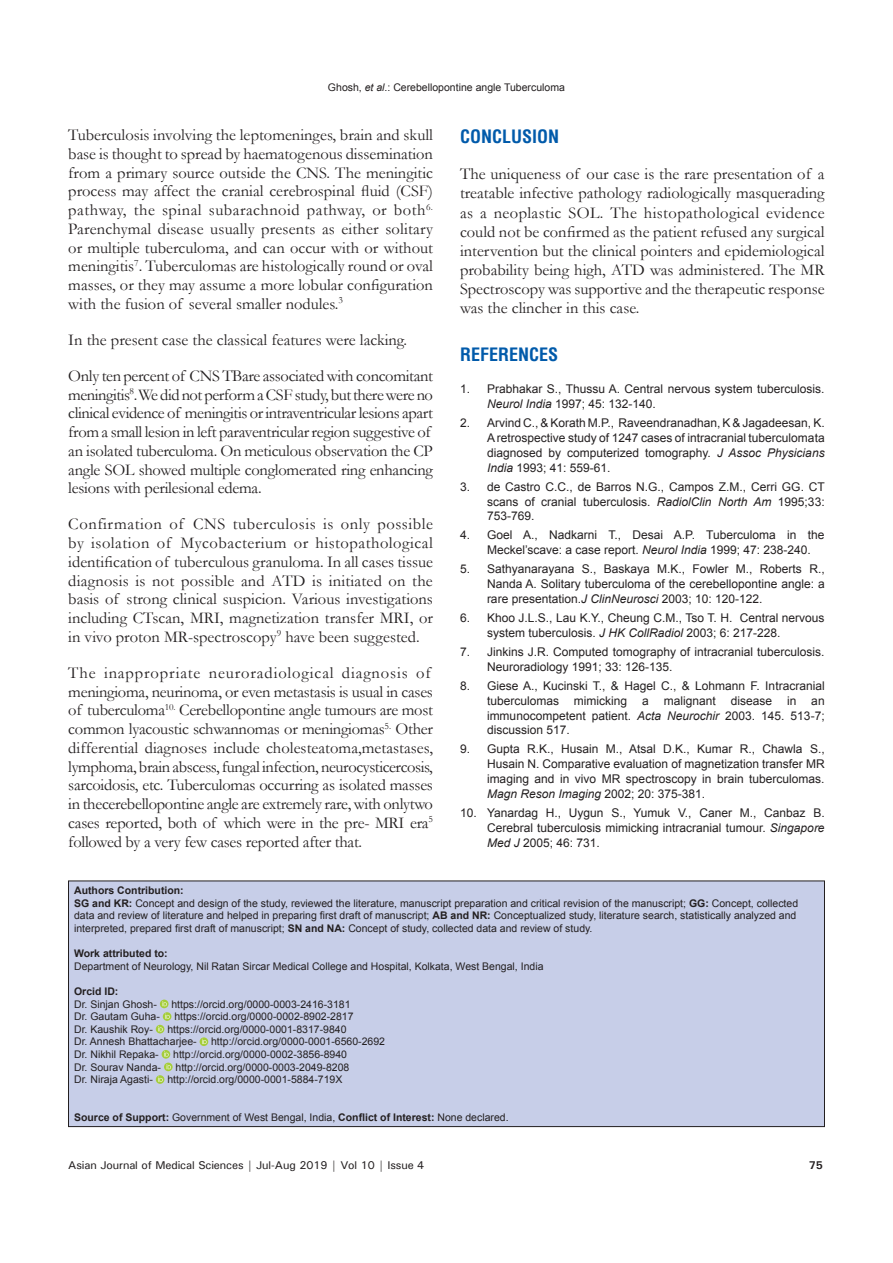
<style>
.page{position:relative;width:893px;height:1263px;background:#fff}
.page>*{position:absolute;margin:0;border:0;box-sizing:border-box;transform-origin:0 0}
.t1{font:700 condensed 18px "Helvetica";color:#015aaa}
.TX{font:16.5px/18.8px "Garamond";letter-spacing:-.015em;color:#231f20;text-align:justify}
.REF{font:12px/14.9px "Arial";color:#231f20;text-align:justify}
.t2{font:500 11.25px "Univers";letter-spacing:-.01em;color:#231f20}
.t3{font:700 11.25px "Univers";color:#231f20}
.SRC{font:10.5px/12.6px "Arial";color:#231f20}
.SRC-2{font:700 10.5px "Arial";color:#231f20}
.s1{font-style:italic}
.s2{font-weight:700}
</style>
<div class="page">
<div style="left:68px;top:881px;width:756px;height:245px;background:#c7cee8"></div>
<svg style="left:160px;top:999px;width:9px;height:9px"></svg>
<svg style="left:163px;top:1001px;width:4px;height:5px"></svg>
<svg style="left:163px;top:1012px;width:8px;height:9px"></svg>
<svg style="left:165px;top:1013px;width:5px;height:6px"></svg>
<svg style="left:156px;top:1025px;width:8px;height:8px"></svg>
<svg style="left:158px;top:1026px;width:5px;height:5px"></svg>
<svg style="left:200px;top:1037px;width:8px;height:9px"></svg>
<svg style="left:202px;top:1039px;width:5px;height:5px"></svg>
<svg style="left:162px;top:1050px;width:8px;height:9px"></svg>
<svg style="left:164px;top:1051px;width:5px;height:6px"></svg>
<svg style="left:164px;top:1062px;width:9px;height:9px"></svg>
<svg style="left:167px;top:1064px;width:4px;height:5px"></svg>
<svg style="left:156px;top:1075px;width:8px;height:9px"></svg>
<svg style="left:158px;top:1076px;width:5px;height:6px"></svg>
<div style="left:68px;top:881px;width:757px;height:246px;border:1px solid #231f20"></div>
<p class="SRC" style="left:328px;top:81px;width:238px">Ghosh, <span class="s1">et al</span>.: Cerebellopontine angle Tuberculoma</p>
<p class="TX" style="left:68px;top:125px;width:366px">Tuberculosis involving the leptomeninges, brain and skull base is thought to spread by haematogenous dissemination from a primary source outside the CNS. The meningitic process may affect the cranial cerebrospinal fluid (CSF) pathway, the spinal subarachnoid pathway, or both<sup>6.<br></sup>Parenchymal disease usually presents as either solitary or multiple tuberculoma, and can occur with or without meningitis<sup>7</sup>. Tuberculomas are histologically round or oval masses, or they may assume a more lobular configuration with the fusion of several smaller nodules.<sup>3</sup></p>
<p class="TX" style="left:68px;top:330px;width:340px">In the present case the classical features were lacking.</p>
<p class="TX" style="left:68px;top:366px;width:366px;text-align:left">Only ten percent of CNS TBare associated with concomitant meningitis<sup>8</sup>.We did not perform a CSF study, but there were no clinical evidence of meningitis or intraventricular lesions apart from a small lesion in left paraventricular region suggestive of an isolated tuberculoma. On meticulous observation the CP angle SOL showed multiple conglomerated ring enhancing lesions with perilesional edema.</p>
<p class="TX" style="left:68px;top:514px;width:366px">Confirmation of CNS tuberculosis is only possible by isolation of Mycobacterium or histopathological identification of tuberculous granuloma. In all cases tissue diagnosis is not possible and ATD is initiated on the basis of strong clinical suspicion. Various investigations including CTscan, MRI, magnetization transfer MRI, or in vivo proton MR-spectroscopy<sup>9</sup> have been suggested.</p>
<p class="TX" style="left:68px;top:663px;width:366px;text-align:left">The inappropriate neuroradiological diagnosis of meningioma, neurinoma, or even metastasis is usual in cases of tuberculoma<sup>10.</sup> Cerebellopontine angle tumours are most common lyacoustic schwannomas or meningiomas<sup>5.</sup> Other differential diagnoses include cholesteatoma,metastases, lymphoma, brain abscess, fungal infection, neurocysticercosis, sarcoidosis, etc. Tuberculomas occurring as isolated masses in thecerebellopontine angle are extremely rare, with onlytwo cases reported, both of which were in the pre- MRI era<sup>5 </sup>followed by a very few cases reported after that.</p>
<h1 class="t1" style="left:460px;top:124px;width:101px">CONCLUSION</h1>
<p class="TX" style="left:460px;top:164px;width:366px;line-height:19.2px">The uniqueness of our case is the rare presentation of a treatable infective pathology radiologically masquerading as a neoplastic SOL. The histopathological evidence could not be confirmed as the patient refused any surgical intervention but the clinical pointers and epidemiological probability being high, ATD was administered. The MR Spectroscopy was supportive and the therapeutic response was the clincher in this case.</p>
<h1 class="t1" style="left:460px;top:343px;width:100px">REFERENCES</h1>
<p class="REF" style="left:487px;top:382px;width:339px;text-indent:-27px">1. Prabhakar S., Thussu A. Central nervous system tuberculosis.<br><span class="s1">Neurol India</span> 1997; 45: 132-140.</p>
<p class="REF" style="left:487px;top:415px;width:339px;text-indent:-27px">2. Arvind C., &amp; Korath M.P., Raveendranadhan, K &amp; Jagadeesan, K.<br>A retrospective study of 1247 cases of intracranial tuberculomata diagnosed by computerized tomography. <span class="s1">J Assoc Physicians India</span> 1993; 41: 559-61.</p>
<p class="REF" style="left:487px;top:479px;width:339px;text-indent:-27px">3. de Castro C.C., de Barros N.G., Campos Z.M., Cerri GG. CT scans of cranial tuberculosis. <span class="s1">RadiolClin North Am</span> 1995;33:<br>753-769.</p>
<p class="REF" style="left:487px;top:528px;width:339px;text-indent:-27px">4. Goel A., Nadkarni T., Desai A.P. Tuberculoma in the<br>Meckel’scave: a case report. <span class="s1">Neurol India</span> 1999; 47: 238-240.</p>
<p class="REF" style="left:487px;top:562px;width:339px;text-indent:-27px">5. Sathyanarayana S., Baskaya M.K., Fowler M., Roberts R., Nanda A. Solitary tuberculoma of the cerebellopontine angle: a rare presentation.<span class="s1">J ClinNeurosci</span> 2003; 10: 120-122.</p>
<p class="REF" style="left:487px;top:610px;width:339px;text-indent:-27px">6. Khoo J.L.S., Lau K.Y., Cheung C.M., Tso T. H. Central nervous system tuberculosis. <span class="s1">J HK CollRadiol</span> 2003; 6: 217-228.</p>
<p class="REF" style="left:487px;top:644px;width:339px;text-indent:-27px">7. Jinkins J.R. Computed tomography of intracranial tuberculosis.<br>Neuroradiology 1991; 33: 126-135.</p>
<p class="REF" style="left:487px;top:678px;width:339px;text-indent:-27px">8. Giese A., Kucinski T., &amp; Hagel C., &amp; Lohmann F. Intracranial tuberculomas mimicking a malignant disease in an immunocompetent patient. <span class="s1">Acta Neurochir</span> 2003. 145. 513-7; discussion 517.</p>
<p class="REF" style="left:487px;top:742px;width:339px;text-indent:-27px">9. Gupta R.K., Husain M., Atsal D.K., Kumar R., Chawla S., Husain N. Comparative evaluation of magnetization transfer MR imaging and in vivo MR spectroscopy in brain tuberculomas.<br><span class="s1">Magn Reson Imaging</span> 2002; 20: 375-381.</p>
<p class="REF" style="left:487px;top:805px;width:339px;text-indent:-27px">10. Yanardag H., Uygun S., Yumuk V., Caner M., Canbaz B.<br>Cerebral tuberculosis mimicking intracranial tumour. <span class="s1">Singapore Med J</span> 2005; 46: 731.</p>
<p class="SRC-2" style="left:74px;top:883px;width:111px">Authors Contribution:</p>
<p class="SRC" style="left:74px;top:897px;width:726px"><span class="s2">SG and KR:</span> Concept and design of the study, reviewed the literature, manuscript preparation and critical revision of the manuscript; <span class="s2">GG:</span> Concept, collected data and review of literature and helped in preparing first draft of manuscript; <span class="s2">AB and NR:</span> Conceptualized study, literature search, statistically analyzed and interpreted, prepared first draft of manuscript; <span class="s2">SN and NA:</span> Concept of study, collected data and review of study.</p>
<p class="SRC-2" style="left:74px;top:946px;width:95px">Work attributed to:</p>
<p class="SRC" style="left:74px;top:960px;width:471px">Department of Neurology, Nil Ratan Sircar Medical College and Hospital, Kolkata, West Bengal, India</p>
<p class="SRC-2" style="left:74px;top:984px;width:46px">Orcid ID:</p>
<p class="SRC" style="left:74px;top:997px;width:84px">Dr. Sinjan Ghosh-</p>
<p class="SRC" style="left:171px;top:997px;width:181px">https://orcid.org/0000-0003-2416-3181</p>
<p class="SRC" style="left:74px;top:1010px;width:87px">Dr. Gautam Guha-</p>
<p class="SRC" style="left:174px;top:1010px;width:181px">https://orcid.org/0000-0002-8902-2817</p>
<p class="SRC" style="left:74px;top:1023px;width:80px">Dr. Kaushik Roy-</p>
<p class="SRC" style="left:167px;top:1023px;width:181px">https://orcid.org/0000-0001-8317-9840</p>
<p class="SRC" style="left:74px;top:1035px;width:124px">Dr. Annesh Bhattacharjee-</p>
<p class="SRC" style="left:211px;top:1035px;width:175px">http://orcid.org/0000-0001-6560-2692</p>
<p class="SRC" style="left:74px;top:1048px;width:86px">Dr. Nikhil Repaka-</p>
<p class="SRC" style="left:173px;top:1048px;width:175px">http://orcid.org/0000-0002-3856-8940</p>
<p class="SRC" style="left:74px;top:1060px;width:88px">Dr. Sourav Nanda-</p>
<p class="SRC" style="left:176px;top:1060px;width:175px">http://orcid.org/0000-0003-2049-8208</p>
<p class="SRC" style="left:74px;top:1073px;width:80px">Dr. Niraja Agasti-</p>
<p class="SRC" style="left:167px;top:1073px;width:177px">http://orcid.org/0000-0001-5884-719X</p>
<p class="SRC" style="left:74px;top:1111px;width:436px"><span class="s2">Source of Support:</span> Government of West Bengal, India, <span class="s2">Conflict of Interest:</span> None declared.</p>
<p class="t2" style="left:68px;top:1157px;width:358px">Asian Journal of Medical Sciences | Jul-Aug 2019 | Vol 10 | Issue 4</p>
<p class="t3" style="left:809px;top:1157px;width:16px">75</p>
</div>
